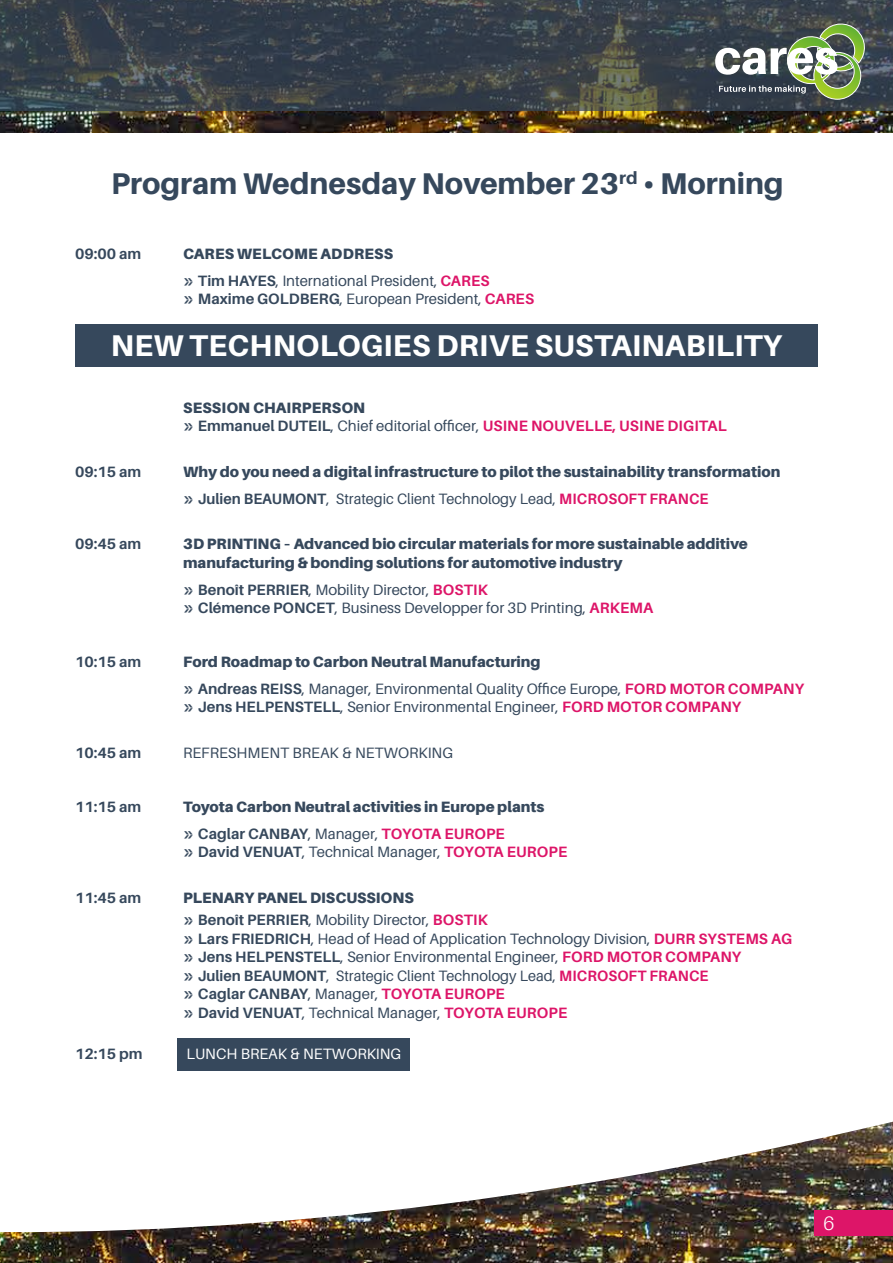
<style>
.page{position:relative;width:893px;height:1263px;background:#fff}
.page>*{position:absolute;margin:0;border:0;box-sizing:border-box;transform-origin:0 0}
.t1{font:800 30px "Aileron";color:#36485c}
.t2{font:800 30px "Aileron";letter-spacing:.01em;color:#fff}
.t3{font:300 19.5px "Aileron";color:#fff}
.t4{font:15px "Aileron";color:#36485c}
.t5{font:900 15px/18.5px "Aileron";color:#36485c}
.t6{font:700 15px "Aileron";color:#36485c}
.t7{font:700 15px "Aileron";letter-spacing:.01em;color:#dd1568}
.t8{font:15px "Aileron";color:#fff}
.s1{font-family:"Allerta Stencil"}
.s2{font-weight:700}
.s3{font-weight:700;color:#dd1568}
.s4{font-family:"Allerta Stencil";font-weight:400;color:#36485c}
.s5{color:#36485c}
.s6{font-weight:400;color:#36485c}
.s7{font-family:"Allerta Stencil";font-weight:400}
.s8{font-weight:400}
.s9{color:#dd1568}
</style>
<div class="page">
<img style="left:0;top:1121px;width:893px;height:142px">
<div style="left:815px;top:1210px;width:78px;height:25px;background:#dd1568"></div>
<img style="left:0;top:111px;width:893px;height:22px">
<svg style="left:0;top:0;width:893px;height:111px;background:#3a434a"></svg>
<svg style="left:715px;top:21px;width:152px;height:79px;background:#6f7d6e"></svg>
<div style="left:75px;top:324px;width:743px;height:43px;background:#36485c"></div>
<div style="left:177px;top:1039px;width:233px;height:32px;background:#36485c"></div>
<p class="t1" style="left:111px;top:167px;width:674px">Program Wednesday November 23<sup>rd</sup> • Morning</p>
<p class="t6" style="left:75px;top:245px;width:68px">09:00 am</p>
<p class="t5" style="left:183px;top:244px;width:211px">CARES WELCOME ADDRESS</p>
<p class="t4" style="left:183px;top:272px;width:308px"><span class="s1">»</span> <span class="s2">Tim HAYES</span>, International President, <span class="s3">CARES</span></p>
<p class="t4" style="left:183px;top:291px;width:353px"><span class="s1">»</span> <span class="s2">Maxime GOLDBERG</span>, European President, <span class="s3">CARES</span></p>
<p class="t2" style="left:111px;top:328px;width:673px">NEW TECHNOLOGIES DRIVE SUSTAINABILITY</p>
<p class="t5" style="left:183px;top:398px;width:184px">SESSION CHAIRPERSON</p>
<p class="t7" style="left:183px;top:418px;width:545px"><span class="s4">»</span> <span class="s5">Emmanuel DUTEIL</span><span class="s6">, Chief editorial officer,</span> USINE NOUVELLE, USINE DIGITAL</p>
<p class="t6" style="left:75px;top:463px;width:68px">09:15 am</p>
<p class="t5" style="left:183px;top:462px;width:599px">Why do you need a digital infrastructure to pilot the sustainability transformation</p>
<p class="t4" style="left:183px;top:490px;width:527px"><span class="s1">»</span> <span class="s2">Julien BEAUMONT</span>, Strategic Client Technology Lead, <span class="s3">MICROSOFT FRANCE</span></p>
<p class="t6" style="left:75px;top:535px;width:68px">09:45 am</p>
<p class="t5" style="left:183px;top:535px;width:566px">3D PRINTING – Advanced bio circular materials for more sustainable additive manufacturing &amp; bonding solutions for automotive industry</p>
<p class="t4" style="left:183px;top:581px;width:306px"><span class="s1">»</span> <span class="s2">Benoît PERRIER</span>, Mobility Director, <span class="s3">BOSTIK</span></p>
<p class="t4" style="left:183px;top:600px;width:472px"><span class="s1">»</span> <span class="s2">Clémence PONCET</span>, Business Developper for 3D Printing, <span class="s3">ARKEMA</span></p>
<p class="t6" style="left:75px;top:653px;width:68px">10:15 am</p>
<p class="t5" style="left:183px;top:652px;width:359px">Ford Roadmap to Carbon Neutral Manufacturing</p>
<p class="t4" style="left:183px;top:680px;width:622px"><span class="s1">»</span> <span class="s2">Andreas REISS</span>, Manager, Environmental Quality Office Europe, <span class="s3">FORD MOTOR COMPANY</span></p>
<p class="t4" style="left:183px;top:699px;width:560px"><span class="s1">»</span> <span class="s2">Jens HELPENSTELL</span>, Senior Environmental Engineer, <span class="s3">FORD MOTOR COMPANY</span></p>
<p class="t6" style="left:75px;top:744px;width:68px">10:45 am</p>
<p class="t4" style="left:183px;top:744px;width:271px">REFRESHMENT BREAK &amp; NETWORKING</p>
<p class="t6" style="left:75px;top:798px;width:68px">11:15 am</p>
<p class="t5" style="left:183px;top:797px;width:363px">Toyota Carbon Neutral activities in Europe plants</p>
<p class="t6" style="left:183px;top:825px;width:323px"><span class="s7">»</span> Caglar CANBAY<span class="s8">, Manager,</span> <span class="s9">TOYOTA EUROPE</span></p>
<p class="t4" style="left:183px;top:844px;width:386px"><span class="s1">»</span> <span class="s2">David VENUAT</span>, Technical Manager, <span class="s3">TOYOTA EUROPE</span></p>
<p class="t6" style="left:75px;top:889px;width:68px">11:45 am</p>
<p class="t5" style="left:183px;top:888px;width:232px">PLENARY PANEL DISCUSSIONS</p>
<p class="t4" style="left:183px;top:912px;width:306px"><span class="s1">»</span> <span class="s2">Benoît PERRIER</span>, Mobility Director, <span class="s3">BOSTIK</span></p>
<p class="t4" style="left:183px;top:930px;width:611px"><span class="s1">»</span> <span class="s2">Lars FRIEDRICH</span>, Head of Head of Application Technology Division, <span class="s3">DURR SYSTEMS AG</span></p>
<p class="t4" style="left:183px;top:949px;width:560px"><span class="s1">»</span> <span class="s2">Jens HELPENSTELL</span>, Senior Environmental Engineer, <span class="s3">FORD MOTOR COMPANY</span></p>
<p class="t4" style="left:183px;top:967px;width:527px"><span class="s1">»</span> <span class="s2">Julien BEAUMONT</span>, Strategic Client Technology Lead, <span class="s3">MICROSOFT FRANCE</span></p>
<p class="t6" style="left:183px;top:986px;width:323px"><span class="s7">»</span> Caglar CANBAY<span class="s8">, Manager,</span> <span class="s9">TOYOTA EUROPE</span></p>
<p class="t4" style="left:183px;top:1004px;width:386px"><span class="s1">»</span> <span class="s2">David VENUAT</span>, Technical Manager, <span class="s3">TOYOTA EUROPE</span></p>
<p class="t6" style="left:75px;top:1045px;width:69px">12:15 pm</p>
<p class="t8" style="left:186px;top:1045px;width:216px">LUNCH BREAK &amp; NETWORKING</p>
<h2 class="t3" style="left:823px;top:1212px;width:12px">6</h2>
</div>
